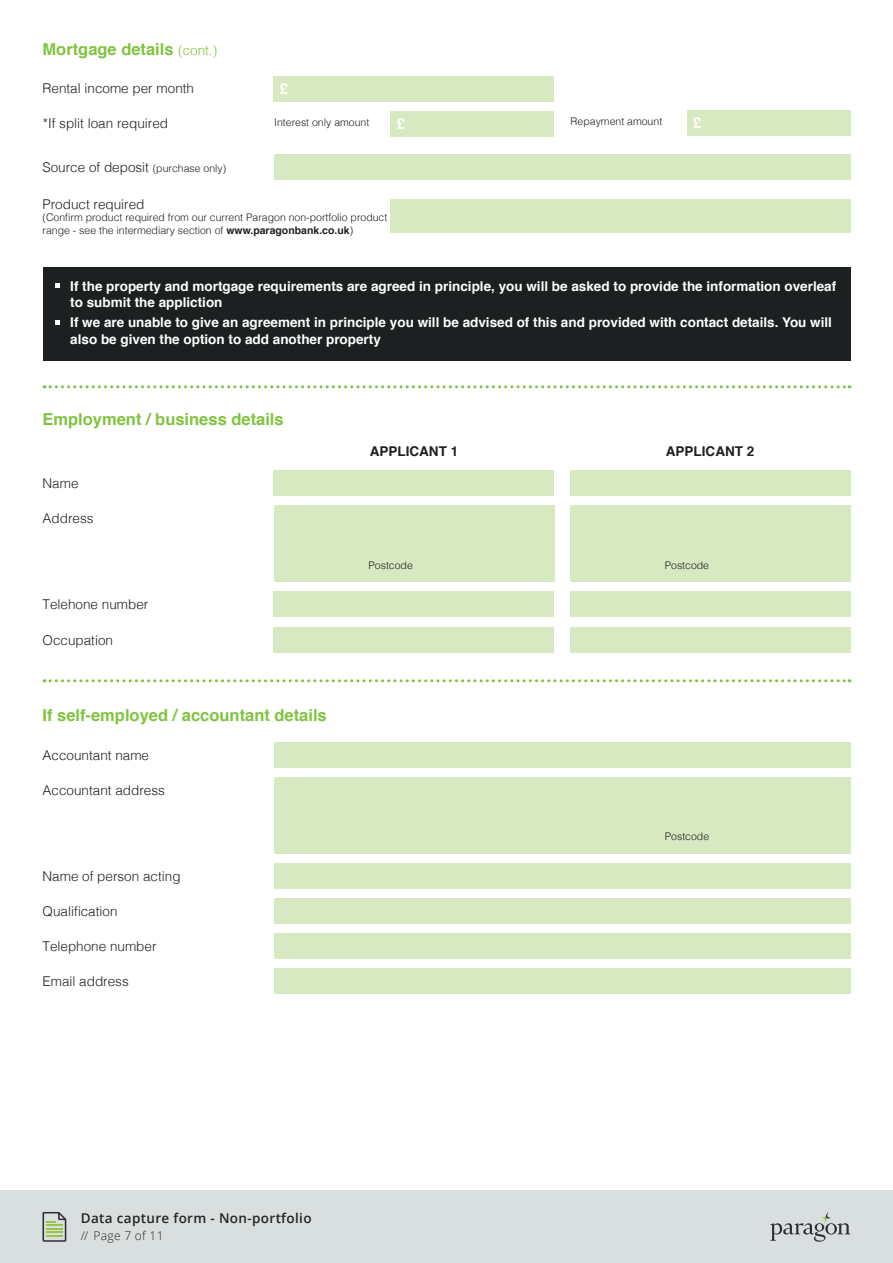
<style>
.page{position:relative;width:893px;height:1263px;background:#fff}
.page>*{position:absolute;margin:0;border:0;box-sizing:border-box;transform-origin:0 0}
.t1{font:700 16.5px "Helvetica";color:#81c340}
.t2{font:700 15px "Helvetica";color:#fff}
.t3{font:700 13.5px/16.2px "Helvetica";color:#fff}
.t4{font:300 13.5px "Helvetica";color:#231f20}
.t5{font:600 13.5px "Open Sans";letter-spacing:.025em;color:#252423}
.t6{font:700 13.5px "Helvetica";color:#231f20}
.t7{font:300 12px "Open Sans";letter-spacing:.025em;color:#252423}
.t8{font:300 10.5px/12.6px "Helvetica";color:#231f20}
.s1{font-weight:300;font-size:13.5px}
.s2{font-size:10.5px}
.s3{font-weight:700}
</style>
<div class="page">
<div style="left:0;top:1191px;width:893px;height:72px;background:#d9dfdf"></div>
<svg style="left:43px;top:1212px;width:23px;height:30px"></svg>
<svg style="left:770px;top:1212px;width:80px;height:30px"></svg>
<div style="left:570px;top:470px;width:280px;height:26px;background:#d7e9c0"></div>
<div style="left:274px;top:470px;width:280px;height:26px;background:#d7e9c0"></div>
<div style="left:274px;top:506px;width:280px;height:76px;background:#d7e9c0"></div>
<div style="left:570px;top:506px;width:280px;height:76px;background:#d7e9c0"></div>
<div style="left:570px;top:592px;width:280px;height:25px;background:#d7e9c0"></div>
<div style="left:274px;top:592px;width:280px;height:25px;background:#d7e9c0"></div>
<div style="left:274px;top:968px;width:576px;height:26px;background:#d7e9c0"></div>
<svg style="left:44px;top:679px;width:806px;height:3px"></svg>
<svg style="left:44px;top:385px;width:806px;height:3px"></svg>
<div style="left:274px;top:742px;width:576px;height:25px;background:#d7e9c0"></div>
<div style="left:274px;top:777px;width:576px;height:76px;background:#d7e9c0"></div>
<div style="left:274px;top:863px;width:576px;height:25px;background:#d7e9c0"></div>
<div style="left:274px;top:898px;width:576px;height:26px;background:#d7e9c0"></div>
<div style="left:274px;top:933px;width:576px;height:26px;background:#d7e9c0"></div>
<div style="left:570px;top:627px;width:280px;height:26px;background:#d7e9c0"></div>
<div style="left:274px;top:627px;width:280px;height:26px;background:#d7e9c0"></div>
<div style="left:390px;top:199px;width:460px;height:33px;background:#d7e9c0"></div>
<div style="left:274px;top:154px;width:576px;height:25px;background:#d7e9c0"></div>
<div style="left:43px;top:268px;width:807px;height:93px;background:#1c2021"></div>
<svg style="left:55px;top:283px;width:5px;height:5px"></svg>
<svg style="left:55px;top:320px;width:5px;height:4px"></svg>
<div style="left:274px;top:76px;width:280px;height:25px;background:#d7e9c0"></div>
<div style="left:390px;top:111px;width:164px;height:25px;background:#d7e9c0"></div>
<div style="left:687px;top:110px;width:164px;height:25px;background:#d7e9c0"></div>
<p class="t1" style="left:43px;top:36px;width:176px">Mortgage details <span class="s1">(cont.)</span></p>
<p class="t4" style="left:43px;top:77px;width:153px">Rental income per month</p>
<p class="t2" style="left:280px;top:77px;width:10px">£</p>
<p class="t4" style="left:43px;top:112px;width:127px">*If split loan required</p>
<p class="t8" style="left:274px;top:116px;width:97px">Interest only amount</p>
<p class="t2" style="left:397px;top:112px;width:10px">£</p>
<p class="t8" style="left:571px;top:114px;width:93px">Repayment amount</p>
<p class="t2" style="left:693px;top:111px;width:10px">£</p>
<p class="t4" style="left:43px;top:155px;width:185px">Source of deposit <span class="s2">(purchase only)</span></p>
<p class="t4" style="left:43px;top:192px;width:104px">Product required</p>
<p class="t8" style="left:43px;top:210px;width:346px">(Confirm product required from our current Paragon non-portfolio product range - see the intermediary section of <span class="s3">www.paragonbank.co.uk</span>)</p>
<p class="t3" style="left:70px;top:278px;width:767px">If the property and mortgage requirements are agreed in principle, you will be asked to provide the information overleaf to submit the appliction</p>
<p class="t3" style="left:70px;top:315px;width:763px">If we are unable to give an agreement in principle you will be advised of this and provided with contact details. You will also be given the option to add another property</p>
<p class="t1" style="left:43px;top:406px;width:243px">Employment / business details</p>
<p class="t4" style="left:43px;top:472px;width:38px">Name</p>
<p class="t4" style="left:43px;top:507px;width:53px">Address</p>
<p class="t4" style="left:43px;top:593px;width:107px">Telehone number</p>
<p class="t4" style="left:43px;top:629px;width:72px">Occupation</p>
<p class="t1" style="left:43px;top:702px;width:286px">If self-employed / accountant details</p>
<p class="t4" style="left:43px;top:743px;width:108px">Accountant name</p>
<p class="t4" style="left:43px;top:778px;width:124px">Accountant address</p>
<p class="t4" style="left:43px;top:864px;width:140px">Name of person acting</p>
<p class="t4" style="left:43px;top:899px;width:77px">Qualification</p>
<p class="t4" style="left:43px;top:934px;width:116px">Telephone number</p>
<p class="t4" style="left:43px;top:969px;width:88px">Email address</p>
<p class="t6" style="left:370px;top:441px;width:90px">APPLICANT 1</p>
<p class="t6" style="left:666px;top:441px;width:90px">APPLICANT 2</p>
<p class="t8" style="left:369px;top:558px;width:46px">Postcode</p>
<p class="t8" style="left:665px;top:558px;width:46px">Postcode</p>
<p class="t8" style="left:665px;top:829px;width:46px">Postcode</p>
<p class="t5" style="left:81px;top:1209px;width:232px">Data capture form - Non-portfolio</p>
<p class="t7" style="left:81px;top:1227px;width:84px">/// Page 7 of 11</p>
</div>
